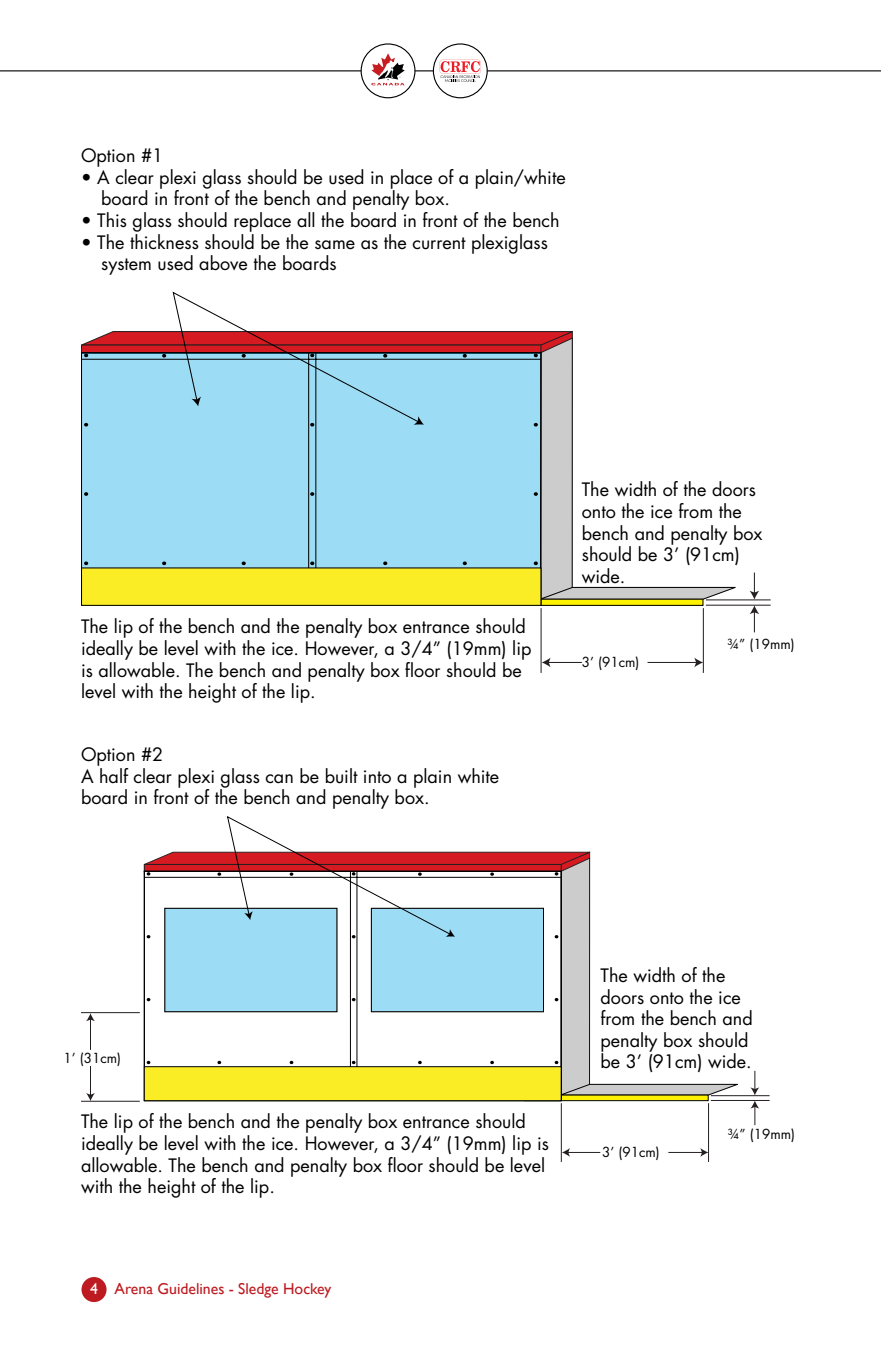
<style>
.page{position:relative;width:881px;height:1357px;background:#fff}
.page>*{position:absolute;margin:0;border:0;box-sizing:border-box;transform-origin:0 0}
.t1{font:18px/21.6px "Futura";color:#000}
.t2{font:15.75px "Gill Sans";color:#bd1b21}
.t3{font:13.5px "Futura";color:#000}
.s1{color:#fff}
</style>
<div class="page">
<div style="left:81px;top:1277px;width:26px;height:25px;background:#bd1b21;border-radius:50%"></div>
<hr style="left:0;top:70px;width:881px;height:1px;background:#000">
<div style="left:433px;top:44px;width:54px;height:54px;background:#fff;border-radius:50%"></div>
<svg style="left:439px;top:59px;width:42px;height:23px"></svg>
<div style="left:433px;top:43px;width:55px;height:55px;border:1px solid #000;border-radius:50%"></div>
<div style="left:361px;top:44px;width:54px;height:54px;background:#fff;border-radius:50%"></div>
<svg style="left:371px;top:53px;width:34px;height:33px"></svg>
<div style="left:361px;top:43px;width:54px;height:55px;border:1px solid #000;border-radius:50%"></div>
<svg style="left:81px;top:291px;width:654px;height:315px"></svg>
<hr style="left:541px;top:608px;width:1px;height:65px;background:#241f21">
<hr style="left:703px;top:608px;width:1px;height:65px;background:#241f21">
<hr style="left:706px;top:605px;width:65px;height:1px;background:#241f21">
<hr style="left:706px;top:599px;width:65px;height:1px;background:#241f21">
<hr style="left:548px;top:662px;width:34px;height:1px;background:#241f21">
<svg style="left:542px;top:658px;width:8px;height:9px"></svg>
<hr style="left:647px;top:662px;width:50px;height:1px;background:#241f21">
<svg style="left:694px;top:657px;width:9px;height:10px"></svg>
<svg style="left:749px;top:605px;width:10px;height:27px"></svg>
<svg style="left:749px;top:572px;width:10px;height:27px"></svg>
<svg style="left:562px;top:1099px;width:147px;height:2px"></svg>
<svg style="left:144px;top:816px;width:595px;height:283px"></svg>
<hr style="left:561px;top:1103px;width:1px;height:59px;background:#241f21">
<hr style="left:708px;top:1103px;width:1px;height:59px;background:#241f21">
<hr style="left:711px;top:1100px;width:59px;height:1px;background:#241f21">
<hr style="left:711px;top:1095px;width:59px;height:1px;background:#241f21">
<hr style="left:567px;top:1152px;width:33px;height:1px;background:#241f21">
<svg style="left:562px;top:1148px;width:8px;height:9px"></svg>
<hr style="left:668px;top:1152px;width:35px;height:1px;background:#241f21">
<svg style="left:700px;top:1148px;width:8px;height:9px"></svg>
<hr style="left:81px;top:1012px;width:59px;height:1px;background:#241f21">
<hr style="left:81px;top:1101px;width:59px;height:1px;background:#241f21">
<hr style="left:90px;top:1019px;width:1px;height:31px;background:#241f21">
<svg style="left:86px;top:1013px;width:9px;height:8px"></svg>
<svg style="left:86px;top:1066px;width:9px;height:35px"></svg>
<svg style="left:750px;top:1071px;width:9px;height:54px"></svg>
<p class="t1" style="left:81px;top:144px;width:84px">Option #1</p>
<p class="t1" style="left:101px;top:166px;width:466px;text-indent:-20px">• A clear plexi glass should be used in place of a plain/white board in front of the bench and penalty box.</p>
<p class="t1" style="left:81px;top:209px;width:480px">• This glass should replace all the board in front of the bench</p>
<p class="t1" style="left:101px;top:231px;width:448px;text-indent:-20px">• The thickness should be the same as the current plexiglass system used above the boards</p>
<p class="t1" style="left:81px;top:616px;width:452px">The lip of the bench and the penalty box entrance should ideally be level with the ice. However, a 3/4” (19mm) lip is allowable. The bench and penalty box floor should be level with the height of the lip.</p>
<p class="t1" style="left:81px;top:743px;width:420px">Option #2<br>A half clear plexi glass can be built into a plain white board in front of the bench and penalty box.</p>
<p class="t1" style="left:582px;top:479px;width:182px">The width of the doors onto the ice from the bench and penalty box should be 3’ (91cm) wide.</p>
<p class="t3" style="left:582px;top:653px;width:59px">3’ (91cm)</p>
<p class="t3" style="left:727px;top:635px;width:69px">¾” (19mm)</p>
<p class="t3" style="left:64px;top:1049px;width:59px">1’ (31cm)</p>
<p class="t1" style="left:81px;top:1111px;width:469px">The lip of the bench and the penalty box entrance should ideally be level with the ice. However, a 3/4” (19mm) lip is allowable. The bench and penalty box floor should be level with the height of the lip.</p>
<p class="t2" style="left:90px;top:1279px;width:243px"><span class="s1">4</span> Arena Guidelines - Sledge Hockey</p>
<p class="t1" style="left:600px;top:964px;width:154px">The width of the doors onto the ice from the bench and penalty box should be 3’ (91cm) wide.</p>
<p class="t3" style="left:602px;top:1142px;width:59px">3’ (91cm)</p>
<p class="t3" style="left:727px;top:1124px;width:69px">¾” (19mm)</p>
</div>
